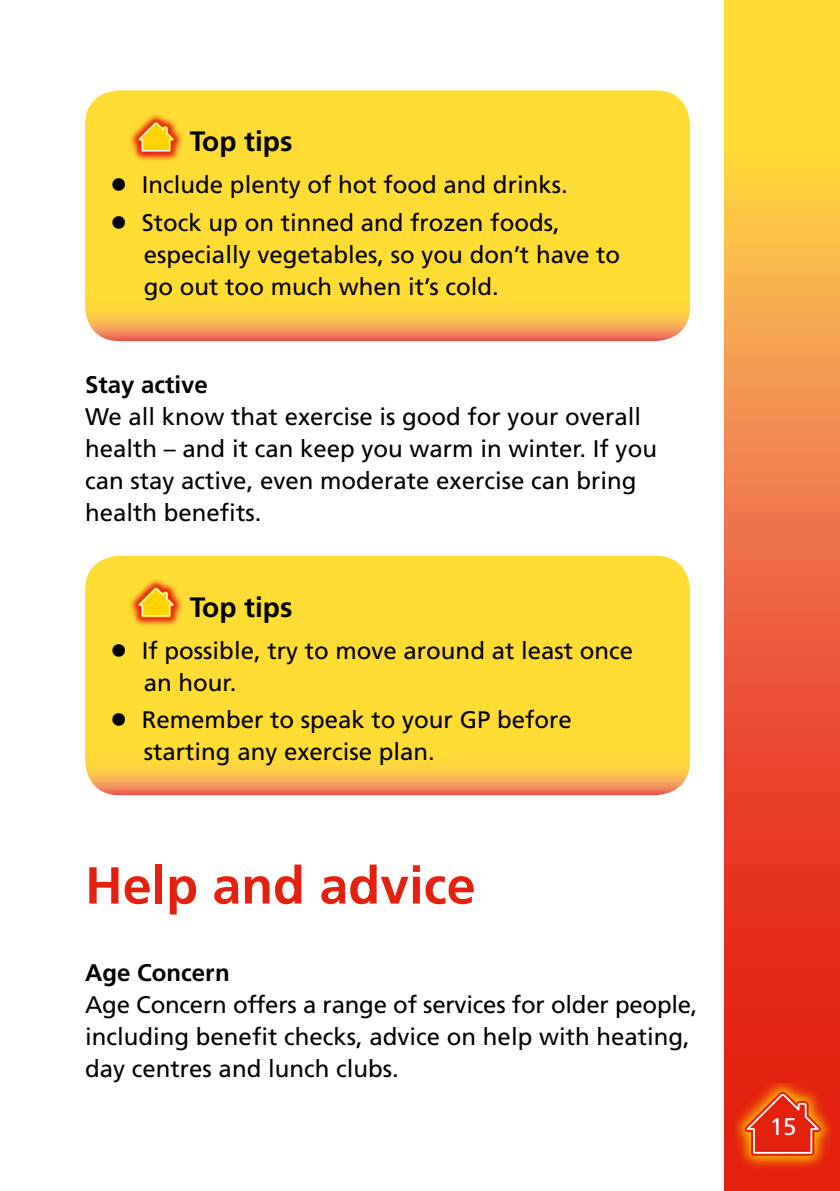
<style>
.page{position:relative;width:840px;height:1191px;background:#fff}
.page>*{position:absolute;margin:0;border:0;box-sizing:border-box;transform-origin:0 0}
.t1{font:700 52px "Frutiger";color:#e4200e}
.t2{font:700 28px "Frutiger";color:#000}
.t3{font:24px/32px "Frutiger";color:#000}
.t4{font:700 24px "Frutiger";color:#000}
.t5{font:24px "Frutiger";color:#fff}
.s1{font-size:36px}
</style>
<div class="page">
<svg style="left:724px;top:0;width:115px;height:1191px"></svg>
<img style="left:734px;top:1083px;width:97px;height:85px">
<svg style="left:734px;top:1086px;width:97px;height:72px"></svg>
<svg style="left:85px;top:90px;width:604px;height:251px"></svg>
<img style="left:120px;top:113px;width:70px;height:48px">
<svg style="left:133px;top:119px;width:46px;height:34px"></svg>
<svg style="left:85px;top:556px;width:604px;height:239px"></svg>
<img style="left:120px;top:578px;width:70px;height:49px">
<svg style="left:133px;top:585px;width:46px;height:33px"></svg>
<h3 class="t2" style="left:190px;top:125px;width:104px">Top tips</h3>
<p class="t3" style="left:110px;top:169px;width:459px"><span class="s1">•</span> Include plenty of hot food and drinks.</p>
<p class="t3" style="left:144px;top:207px;width:477px;text-indent:-34px"><span class="s1">•</span> Stock up on tinned and frozen foods, especially vegetables, so you don’t have to go out too much when it’s cold.</p>
<h3 class="t4" style="left:85px;top:371px;width:124px">Stay active</h3>
<p class="t3" style="left:85px;top:401px;width:573px">We all know that exercise is good for your overall health – and it can keep you warm in winter. If you can stay active, even moderate exercise can bring health benefits.</p>
<h3 class="t2" style="left:190px;top:590px;width:104px">Top tips</h3>
<p class="t3" style="left:144px;top:634px;width:490px;text-indent:-34px"><span class="s1">•</span> If possible, try to move around at least once an hour.</p>
<p class="t3" style="left:144px;top:704px;width:429px;text-indent:-34px"><span class="s1">•</span> Remember to speak to your GP before starting any exercise plan.</p>
<h1 class="t1" style="left:85px;top:855px;width:392px">Help and advice</h1>
<h3 class="t4" style="left:85px;top:958px;width:146px">Age Concern</h3>
<p class="t3" style="left:85px;top:988px;width:613px">Age Concern offers a range of services for older people, including benefit checks, advice on help with heating, day centres and lunch clubs.</p>
<p class="t5" style="left:769px;top:1112px;width:28px">15</p>
</div>
